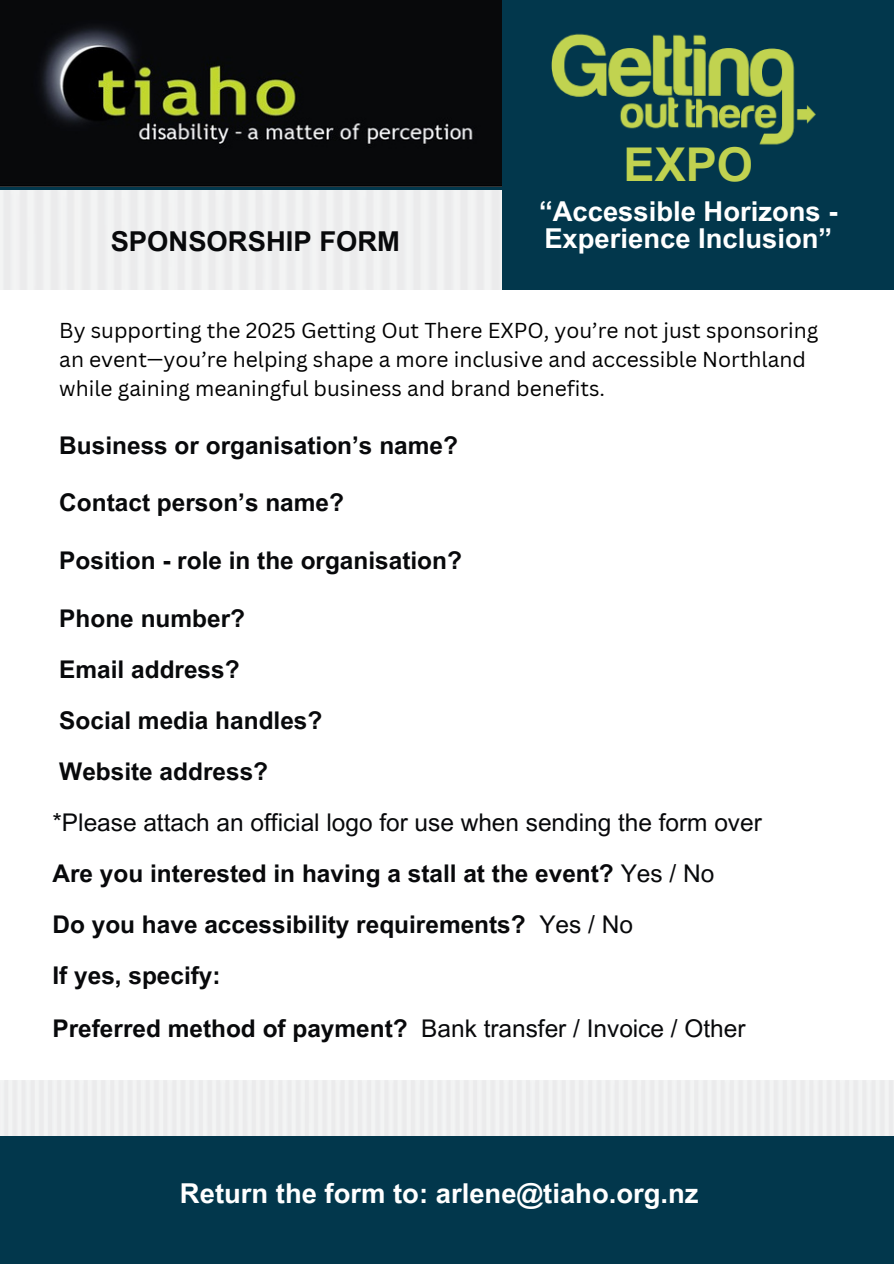
<style>
.page{position:relative;width:894px;height:1264px;background:#fff}
.page>*{position:absolute;margin:0;border:0;box-sizing:border-box;transform-origin:0 0}
.t1{font:700 46.5px "Arial MT Pro";color:#c0d250}
.t2{font:700 27.45px/27px "Arial MT Pro";color:#fff}
.t3{font:700 27.45px "Arial MT Pro";color:#08090b}
.t4{font:700 24.45px "Arial MT Pro";color:#08090b}
.t5{font:24.45px "Arial MT Pro";color:#08090b}
.t6{font:21px/29.2px "Canva Sans";color:#000}
.s1{font-weight:400}
.s2{font-weight:700}
</style>
<div class="page">
<div style="left:0;top:0;width:893px;height:289px;background:#02374c"></div>
<div style="left:0;top:1125px;width:893px;height:138px;background:#02374c"></div>
<div style="left:0;top:1080px;width:893px;height:55px;background:#efeff0"></div>
<img style="left:501px;top:8px;width:315px;height:145px">
<img style="left:0;top:0;width:501px;height:187px">
<div style="left:0;top:190px;width:501px;height:99px;background:#efeff0"></div>
<h1 class="t3" style="left:111px;top:231px;width:291px">SPONSORSHIP FORM</h1>
<p class="t1" style="left:623px;top:147px;width:131px">EXPO</p>
<p class="t2" style="left:539px;top:201px;width:300px">“Accessible Horizons -<br>Experience Inclusion”</p>
<p class="t6" style="left:59px;top:315px;width:760px">By supporting the 2025 Getting Out There EXPO, you’re not just sponsoring an event—you’re helping shape a more inclusive and accessible Northland while gaining meaningful business and brand benefits.</p>
<h2 class="t4" style="left:59px;top:436px;width:400px">Business or organisation’s name?</h2>
<h3 class="t4" style="left:59px;top:493px;width:286px">Contact person’s name?</h3>
<p class="t4" style="left:59px;top:551px;width:404px">Position - role in the organisation?</p>
<h4 class="t4" style="left:59px;top:609px;width:187px">Phone number?</h4>
<h4 class="t4" style="left:59px;top:660px;width:182px">Email address?</h4>
<h4 class="t4" style="left:59px;top:711px;width:264px">Social media handles?</h4>
<h4 class="t4" style="left:59px;top:762px;width:210px">Website address?</h4>
<h4 class="t5" style="left:52px;top:813px;width:710px">*Please attach an official logo for use when sending the form over</h4>
<h4 class="t4" style="left:52px;top:864px;width:663px">Are you interested in having a stall at the event? <span class="s1">Yes / No</span></h4>
<h4 class="t4" style="left:52px;top:915px;width:581px">Do you have accessibility requirements? <span class="s1">Yes / No</span></h4>
<h5 class="t4" style="left:52px;top:966px;width:170px">If yes, specify:</h5>
<h5 class="t5" style="left:52px;top:1019px;width:694px"><span class="s2">Preferred method of payment?</span> Bank transfer / Invoice / Other</h5>
<h5 class="t2" style="left:180px;top:1183px;width:520px">Return the form to: arlene@tiaho.org.nz</h5>
</div>
